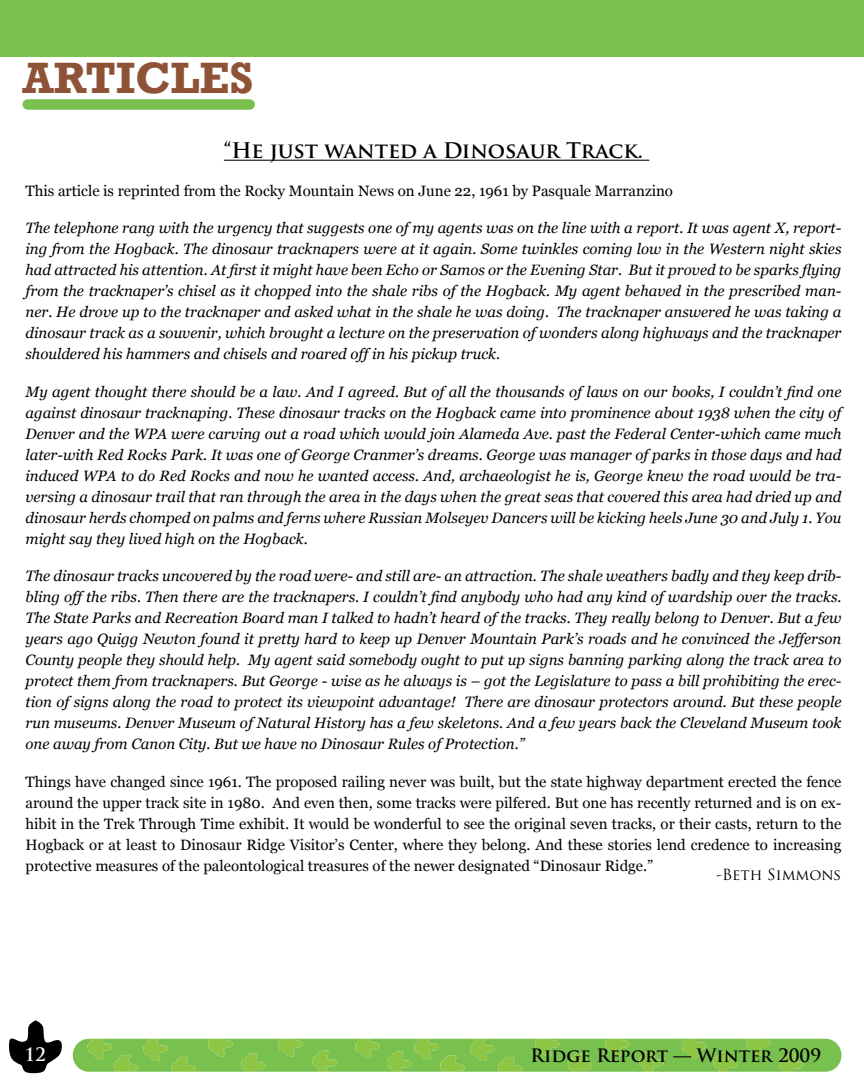
<style>
.page{position:relative;width:864px;height:1080px;background:#fff}
.page>*{position:absolute;margin:0;border:0;box-sizing:border-box;transform-origin:0 0}
.t1{font:700 45px "Rockwell";color:#8e5337}
.t2{font:700 21px "Trajan Pro";color:#000}
.t3{font:700 18px "Trajan Pro";color:#000}
.t4{font:700 18px "Trajan Pro";color:#fff}
.t5{font:italic 15px/21px "Georgia";color:#000;text-align:justify}
.t6{font:15px/21px "Georgia";color:#000;text-align:justify}
.t7{font:15px "Trajan Pro";color:#000}
</style>
<div class="page">
<div style="left:0;top:0;width:864px;height:57px;background:#79c14f"></div>
<svg style="left:9px;top:1020px;width:53px;height:53px"></svg>
<svg style="left:73px;top:1039px;width:769px;height:33px;background:#81c350"></svg>
<div style="left:28px;top:99px;width:222px;height:11px;background:#79c14f"></div>
<hr style="left:224px;top:160px;width:425px;height:1px;background:#000">
<h1 class="t1" style="left:22px;top:50px;width:232px">ARTICLES</h1>
<h2 class="t2" style="left:224px;top:137px;width:421px">“He just wanted a Dinosaur Track.</h2>
<p class="t6" style="left:26px;top:180px;width:649px">This article is reprinted from the Rocky Mountain News on June 22, 1961 by Pasquale Marranzino</p>
<p class="t5" style="left:26px;top:218px;width:818px">The telephone rang with the urgency that suggests one of my agents was on the line with a report. It was agent X, report&shy;ing from the Hogback. The dinosaur tracknapers were at it again. Some twinkles coming low in the Western night skies had attracted his attention. At first it might have been Echo or Samos or the Evening Star. But it proved to be sparks flying from the tracknaper’s chisel as it chopped into the shale ribs of the Hogback. My agent behaved in the prescribed man&shy;ner. He drove up to the tracknaper and asked what in the shale he was doing. The tracknaper answered he was taking a dinosaur track as a souvenir, which brought a lecture on the preservation of wonders along highways and the tracknaper shouldered his hammers and chisels and roared off in his pickup truck.</p>
<p class="t5" style="left:26px;top:381px;width:818px">My agent thought there should be a law. And I agreed. But of all the thousands of laws on our books, I couldn’t find one against dinosaur tracknaping. These dinosaur tracks on the Hogback came into prominence about 1938 when the city of Denver and the WPA were carving out a road which would join Alameda Ave. past the Federal Center-which came much later-with Red Rocks Park. It was one of George Cranmer’s dreams. George was manager of parks in those days and had induced WPA to do Red Rocks and now he wanted access. And, archaeologist he is, George knew the road would be tra&shy;versing a dinosaur trail that ran through the area in the days when the great seas that covered this area had dried up and dinosaur herds chomped on palms and ferns where Russian Molseyev Dancers will be kicking heels June 30 and July 1. You might say they lived high on the Hogback.</p>
<p class="t5" style="left:26px;top:566px;width:818px">The dinosaur tracks uncovered by the road were- and still are- an attraction. The shale weathers badly and they keep drib&shy;bling off the ribs. Then there are the tracknapers. I couldn’t find anybody who had any kind of wardship over the tracks.<br>The State Parks and Recreation Board man I talked to hadn’t heard of the tracks. They really belong to Denver. But a few years ago Quigg Newton found it pretty hard to keep up Denver Mountain Park’s roads and he convinced the Jefferson County people they should help. My agent said somebody ought to put up signs banning parking along the track area to protect them from tracknapers. But George - wise as he always is – got the Legislature to pass a bill prohibiting the erec&shy;tion of signs along the road to protect its viewpoint advantage! There are dinosaur protectors around. But these people run museums. Denver Museum of Natural History has a few skeletons. And a few years back the Cleveland Museum took one away from Canon City. But we have no Dinosaur Rules of Protection.”</p>
<p class="t6" style="left:26px;top:771px;width:817px">Things have changed since 1961. The proposed railing never was built, but the state highway department erected the fence around the upper track site in 1980. And even then, some tracks were pilfered. But one has recently returned and is on ex&shy;hibit in the Trek Through Time exhibit. It would be wonderful to see the original seven tracks, or their casts, return to the Hogback or at least to Dinosaur Ridge Visitor’s Center, where they belong. And these stories lend credence to increasing protective measures of the paleontological treasures of the newer designated “Dinosaur Ridge.”</p>
<p class="t7" style="left:716px;top:865px;width:127px">-Beth Simmons</p>
<p class="t4" style="left:24px;top:1043px;width:23px">12</p>
<p class="t3" style="left:531px;top:1044px;width:292px">Ridge Report — Winter 2009</p>
</div>
